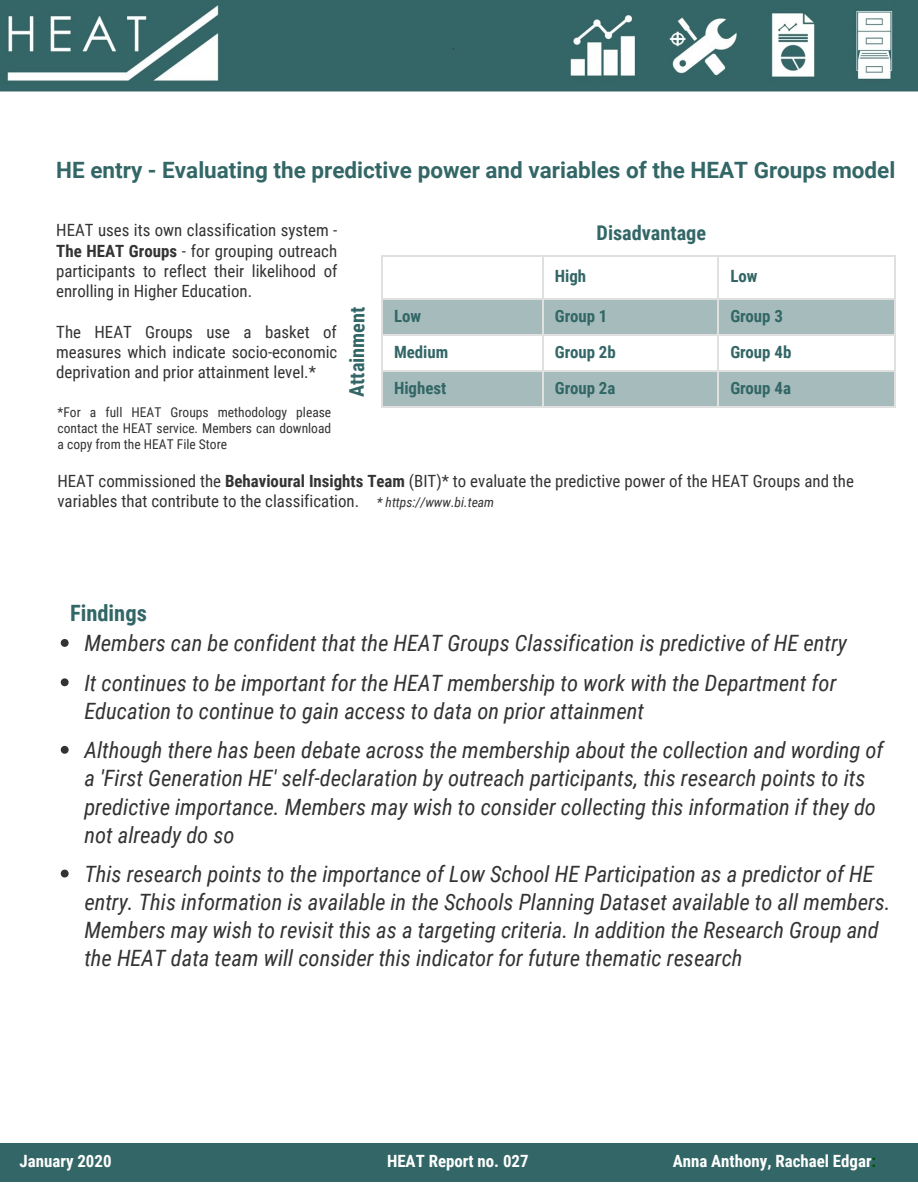
<style>
.page{position:relative;width:918px;height:1188px;background:#fff}
.page>*{position:absolute;margin:0;border:0;box-sizing:border-box;transform-origin:0 0}
.t1{font:italic 22.5px/28.2px "Roboto Condensed";color:#333}
.t2{font:700 22.5px "Roboto";color:#366}
.t3{font:700 22.5px "Roboto Condensed";color:#366}
.t4{font:700 20.25px "Roboto Condensed";color:#366}
.t5{font:16.8px/20.2px "Roboto Condensed";color:#333;text-align:justify}
.t6{font:700 16.8px "Roboto Condensed";color:#366}
.t7{font:700 16.8px "Roboto Condensed";color:#fff}
.t8{font:13.5px/15.8px "Roboto Condensed";color:#333;text-align:justify}
.s1{font-weight:700}
.s2{font-style:italic;font-size:13.5px}
.s3{color:#005000}
</style>
<div class="page">
<div style="left:381px;top:298px;width:161px;height:36px;background:#a6bcbc"></div>
<div style="left:542px;top:298px;width:176px;height:36px;background:#a6bcbc"></div>
<div style="left:718px;top:298px;width:176px;height:36px;background:#a6bcbc"></div>
<div style="left:381px;top:370px;width:161px;height:36px;background:#a6bcbc"></div>
<div style="left:542px;top:370px;width:176px;height:36px;background:#a6bcbc"></div>
<div style="left:718px;top:370px;width:176px;height:36px;background:#a6bcbc"></div>
<hr style="left:718px;top:406px;width:178px;height:1px;background:#e0e0e0">
<hr style="left:894px;top:370px;width:2px;height:37px;background:#e0e0e0">
<hr style="left:542px;top:406px;width:177px;height:1px;background:#e0e0e0">
<hr style="left:718px;top:370px;width:1px;height:37px;background:#e0e0e0">
<hr style="left:381px;top:406px;width:162px;height:1px;background:#e0e0e0">
<hr style="left:381px;top:370px;width:2px;height:37px;background:#e0e0e0">
<hr style="left:542px;top:370px;width:1px;height:37px;background:#e0e0e0">
<hr style="left:718px;top:370px;width:178px;height:1px;background:#e0e0e0">
<hr style="left:894px;top:334px;width:2px;height:37px;background:#e0e0e0">
<hr style="left:542px;top:370px;width:177px;height:1px;background:#e0e0e0">
<hr style="left:718px;top:334px;width:1px;height:37px;background:#e0e0e0">
<hr style="left:381px;top:370px;width:162px;height:1px;background:#e0e0e0">
<hr style="left:381px;top:334px;width:2px;height:37px;background:#e0e0e0">
<hr style="left:542px;top:334px;width:1px;height:37px;background:#e0e0e0">
<hr style="left:718px;top:334px;width:178px;height:1px;background:#e0e0e0">
<hr style="left:894px;top:298px;width:2px;height:37px;background:#e0e0e0">
<hr style="left:542px;top:334px;width:177px;height:1px;background:#e0e0e0">
<hr style="left:718px;top:298px;width:1px;height:37px;background:#e0e0e0">
<hr style="left:381px;top:334px;width:162px;height:1px;background:#e0e0e0">
<hr style="left:381px;top:298px;width:2px;height:37px;background:#e0e0e0">
<hr style="left:542px;top:298px;width:1px;height:37px;background:#e0e0e0">
<hr style="left:718px;top:255px;width:178px;height:1px;background:#e0e0e0">
<hr style="left:718px;top:298px;width:178px;height:1px;background:#e0e0e0">
<hr style="left:894px;top:255px;width:2px;height:44px;background:#e0e0e0">
<hr style="left:542px;top:255px;width:177px;height:1px;background:#e0e0e0">
<hr style="left:542px;top:298px;width:177px;height:1px;background:#e0e0e0">
<hr style="left:718px;top:255px;width:1px;height:44px;background:#e0e0e0">
<hr style="left:381px;top:255px;width:162px;height:1px;background:#e0e0e0">
<hr style="left:381px;top:298px;width:162px;height:1px;background:#e0e0e0">
<hr style="left:381px;top:255px;width:2px;height:44px;background:#e0e0e0">
<hr style="left:542px;top:255px;width:1px;height:44px;background:#e0e0e0">
<svg style="left:61px;top:639px;width:8px;height:8px"></svg>
<svg style="left:61px;top:678px;width:8px;height:8px"></svg>
<svg style="left:61px;top:746px;width:8px;height:8px"></svg>
<svg style="left:61px;top:870px;width:8px;height:8px"></svg>
<div style="left:0;top:1143px;width:918px;height:38px;background:#366"></div>
<img style="left:0;top:0;width:918px;height:91px">
<p class="t2" style="left:56px;top:154px;width:841px">HE entry - Evaluating the predictive power and variables of the HEAT Groups model</p>
<p class="t5" style="left:56px;top:220px;width:283px">HEAT uses its own classification system - <span class="s1">The HEAT Groups</span> - for grouping outreach participants to reflect their likelihood of enrolling in Higher Education.</p>
<p class="t5" style="left:56px;top:321px;width:283px">The HEAT Groups use a basket of measures which indicate socio-economic deprivation and prior attainment level.*</p>
<p class="t8" style="left:58px;top:404px;width:275px">*For a full HEAT Groups methodology please contact the HEAT service. Members can download a copy from the HEAT File Store</p>
<p class="t4" style="left:343px;top:397px;width:92px;rotate:-90deg">Attainment</p>
<p class="t4" style="left:597px;top:218px;width:111px">Disadvantage</p>
<p class="t6" style="left:555px;top:265px;width:33px">High</p>
<p class="t6" style="left:730px;top:265px;width:29px">Low</p>
<p class="t6" style="left:394px;top:304px;width:29px">Low</p>
<p class="t6" style="left:555px;top:304px;width:54px">Group 1</p>
<p class="t6" style="left:730px;top:304px;width:54px">Group 3</p>
<p class="t6" style="left:394px;top:340px;width:56px">Medium</p>
<p class="t6" style="left:555px;top:340px;width:63px">Group 2b</p>
<p class="t6" style="left:730px;top:340px;width:63px">Group 4b</p>
<p class="t6" style="left:394px;top:376px;width:54px">Highest</p>
<p class="t6" style="left:555px;top:376px;width:62px">Group 2a</p>
<p class="t6" style="left:730px;top:376px;width:62px">Group 4a</p>
<p class="t5" style="left:57px;top:470px;width:798px">HEAT commissioned the <span class="s1">Behavioural Insights Team</span> (BIT)* to evaluate the predictive power of the HEAT Groups and the variables that contribute to the classification. <span class="s2">* https://www.bi.team</span></p>
<p class="t3" style="left:70px;top:597px;width:78px">Findings</p>
<p class="t1" style="left:84px;top:623px;width:764px;line-height:39.3px">Members can be confident that the HEAT Groups Classification is predictive of HE entry<br>It continues to be important for the HEAT membership to work with the Department for</p>
<p class="t1" style="left:84px;top:690px;width:801px;line-height:39.3px">Education to continue to gain access to data on prior attainment<br>Although there has been debate across the membership about the collection and wording of</p>
<p class="t1" style="left:84px;top:763px;width:793px">a 'First Generation HE' self-declaration by outreach participants, this research points to its predictive importance. Members may wish to consider collecting this information if they do not already do so</p>
<p class="t1" style="left:84px;top:859px;width:808px">This research points to the importance of Low School HE Participation as a predictor of HE entry. This information is available in the Schools Planning Dataset available to all members.<br>Members may wish to revisit this as a targeting criteria. In addition the Research Group and the HEAT data team will consider this indicator for future thematic research</p>
<p class="t7" style="left:20px;top:1149px;width:93px">January 2020</p>
<p class="t7" style="left:387px;top:1149px;width:143px">HEAT Report no. 027</p>
<p class="t7" style="left:673px;top:1149px;width:205px">Anna Anthony, Rachael Edgar<span class="s3">:</span></p>
</div>
